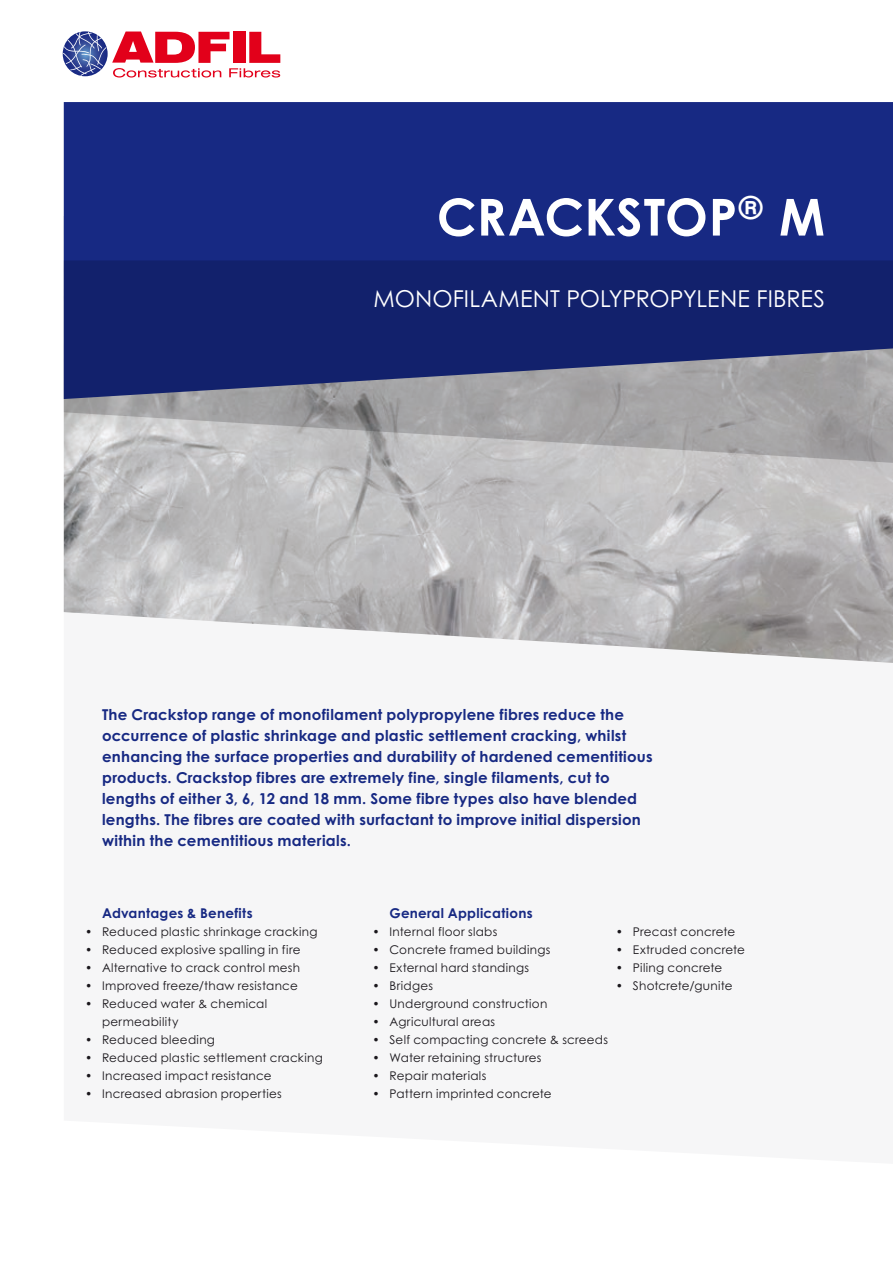
<style>
.page{position:relative;width:893px;height:1263px;background:#fff}
.page>*{position:absolute;margin:0;border:0;box-sizing:border-box;transform-origin:0 0}
.t1{font:700 51px "Century Gothic Pro";letter-spacing:.005em;color:#fff}
.t2{font:23.25px "Century Gothic Pro";letter-spacing:.005em;color:#fff}
.t3{font:700 15px/21px "Century Gothic Pro";letter-spacing:.015em;color:#172983}
.t4{font:700 13.5px "Century Gothic Pro";letter-spacing:.02em;color:#172983}
.t5{font:12px/18px "Century Gothic Pro";letter-spacing:.02em;color:#1a171c}
</style>
<div class="page">
<img style="left:64px;top:464px;width:829px;height:199px">
<svg style="left:112px;top:32px;width:168px;height:46px"></svg>
<svg style="left:63px;top:32px;width:43px;height:44px"></svg>
<div style="left:64px;top:102px;width:829px;height:158px;background:#172983"></div>
<svg style="left:64px;top:260px;width:829px;height:204px;fill:#12216c"></svg>
<h1 class="t1" style="left:437px;top:185px;width:390px">CRACKSTOP<sup>®</sup> M</h1>
<h2 class="t2" style="left:373px;top:284px;width:453px">MONOFILAMENT POLYPROPYLENE FIBRES</h2>
<p class="t3" style="left:102px;top:704px;width:552px">The Crackstop range of monofilament polypropylene fibres reduce the occurrence of plastic shrinkage and plastic settlement cracking, whilst enhancing the surface properties and durability of hardened cementitious products. Crackstop fibres are extremely fine, single filaments, cut to lengths of either 3, 6, 12 and 18 mm. Some fibre types also have blended lengths. The fibres are coated with surfactant to improve initial dispersion within the cementitious materials.</p>
<p class="t4" style="left:102px;top:905px;width:152px">Advantages &amp; Benefits</p>
<p class="t5" style="left:85px;top:923px;width:234px">• Reduced plastic shrinkage cracking</p>
<p class="t5" style="left:85px;top:941px;width:217px">• Reduced explosive spalling in fire</p>
<p class="t5" style="left:85px;top:959px;width:217px">• Alternative to crack control mesh</p>
<p class="t5" style="left:85px;top:977px;width:214px">• Improved freeze/thaw resistance</p>
<p class="t5" style="left:102px;top:995px;width:167px;text-indent:-17px">• Reduced water &amp; chemical permeability</p>
<p class="t5" style="left:85px;top:1031px;width:131px">• Reduced bleeding</p>
<p class="t5" style="left:85px;top:1049px;width:239px">• Reduced plastic settlement cracking</p>
<p class="t5" style="left:85px;top:1067px;width:188px">• Increased impact resistance</p>
<p class="t5" style="left:85px;top:1085px;width:198px">• Increased abrasion properties</p>
<p class="t4" style="left:389px;top:905px;width:145px">General Applications</p>
<p class="t5" style="left:372px;top:923px;width:126px">• Internal floor slabs</p>
<p class="t5" style="left:372px;top:941px;width:180px">• Concrete framed buildings</p>
<p class="t5" style="left:372px;top:959px;width:158px">• External hard standings</p>
<p class="t5" style="left:372px;top:977px;width:62px">• Bridges</p>
<p class="t5" style="left:372px;top:995px;width:176px">• Underground construction</p>
<p class="t5" style="left:372px;top:1013px;width:124px">• Agricultural areas</p>
<p class="t5" style="left:372px;top:1031px;width:237px">• Self compacting concrete &amp; screeds</p>
<p class="t5" style="left:372px;top:1049px;width:170px">• Water retaining structures</p>
<p class="t5" style="left:372px;top:1067px;width:115px">• Repair materials</p>
<p class="t5" style="left:372px;top:1085px;width:181px">• Pattern imprinted concrete</p>
<p class="t5" style="left:616px;top:923px;width:121px">• Precast concrete</p>
<p class="t5" style="left:616px;top:941px;width:131px">• Extruded concrete</p>
<p class="t5" style="left:616px;top:959px;width:108px">• Piling concrete</p>
<p class="t5" style="left:616px;top:977px;width:118px">• Shotcrete/gunite</p>
</div>
